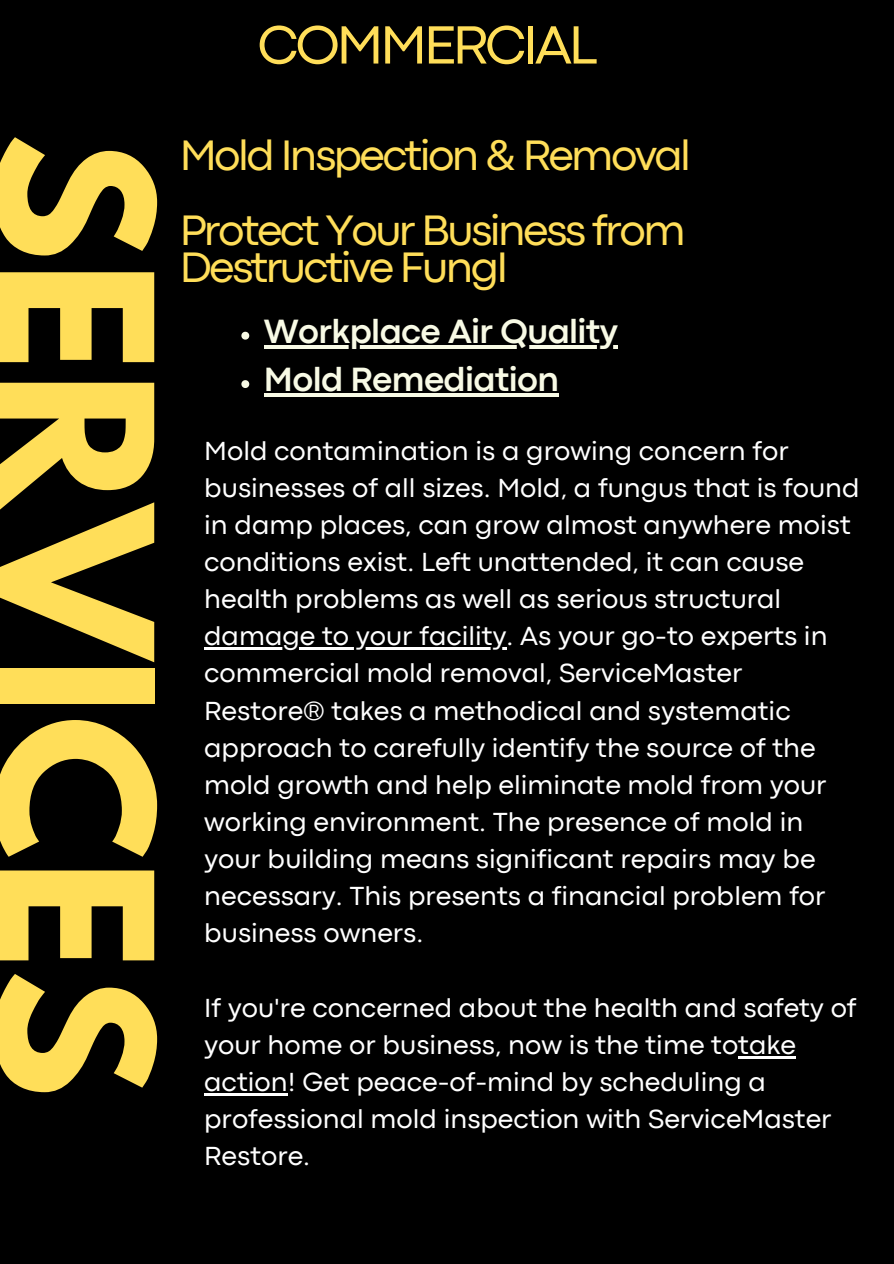
<style>
.page{position:relative;width:894px;height:1264px;background:#fff}
.page>*{position:absolute;margin:0;border:0;box-sizing:border-box;transform-origin:0 0}
.t1{font:700 190.35px "League Spartan";color:#ffde59}
.t2{font:56.1px "Codec Pro";letter-spacing:-.055em;color:#ffde59}
.t3{font:44.4px/37.3px "Codec Pro";letter-spacing:-.055em;color:#ffde59}
.t4{font:700 35.1px "Codec Pro";letter-spacing:-.02em;color:#f8fae5}
.t5{font:27.3px/37.2px "Codec Pro";color:#fff}
</style>
<div class="page">
<div style="left:0;top:0;width:893px;height:1263px;background:#000"></div>
<svg style="left:241px;top:332px;width:8px;height:7px"></svg>
<hr style="left:264px;top:345px;width:353px;height:3px;background:#f8fae5">
<svg style="left:241px;top:380px;width:8px;height:8px"></svg>
<hr style="left:264px;top:393px;width:294px;height:4px;background:#f8fae5">
<hr style="left:204px;top:647px;width:302px;height:3px;background:#fff">
<hr style="left:738px;top:1056px;width:57px;height:2px;background:#fff">
<hr style="left:204px;top:1093px;width:83px;height:2px;background:#fff">
<h2 class="t2" style="left:257px;top:25px;width:342px">COMMERCIAL</h2>
<h1 class="t1" style="left:168px;top:133px;width:966px;rotate:90deg">SERVICES</h1>
<p class="t3" style="left:180px;top:140px;width:513px">Mold Inspection &amp; Removal</p>
<p class="t3" style="left:180px;top:215px;width:507px">Protect Your Business from<br>Destructive FungI</p>
<h3 class="t4" style="left:264px;top:319px;width:355px">Workplace Air Quality</h3>
<h3 class="t4" style="left:264px;top:367px;width:296px">Mold Remediation</h3>
<p class="t5" style="left:204px;top:434px;width:656px">Mold contamination is a growing concern for businesses of all sizes. Mold, a fungus that is found in damp places, can grow almost anywhere moist conditions exist. Left unattended, it can cause health problems as well as serious structural</p>
<p class="t5" style="left:204px;top:619px;width:624px">damage to your facility. As your go-to experts in commercial mold removal, ServiceMaster Restore® takes a methodical and systematic approach to carefully identify the source of the mold growth and help eliminate mold from your working environment. The presence of mold in your building means significant repairs may be necessary. This presents a financial problem for business owners.</p>
<p class="t5" style="left:204px;top:991px;width:653px">If you're concerned about the health and safety of your home or business, now is the time totake action! Get peace-of-mind by scheduling a professional mold inspection with ServiceMaster Restore.</p>
</div>
